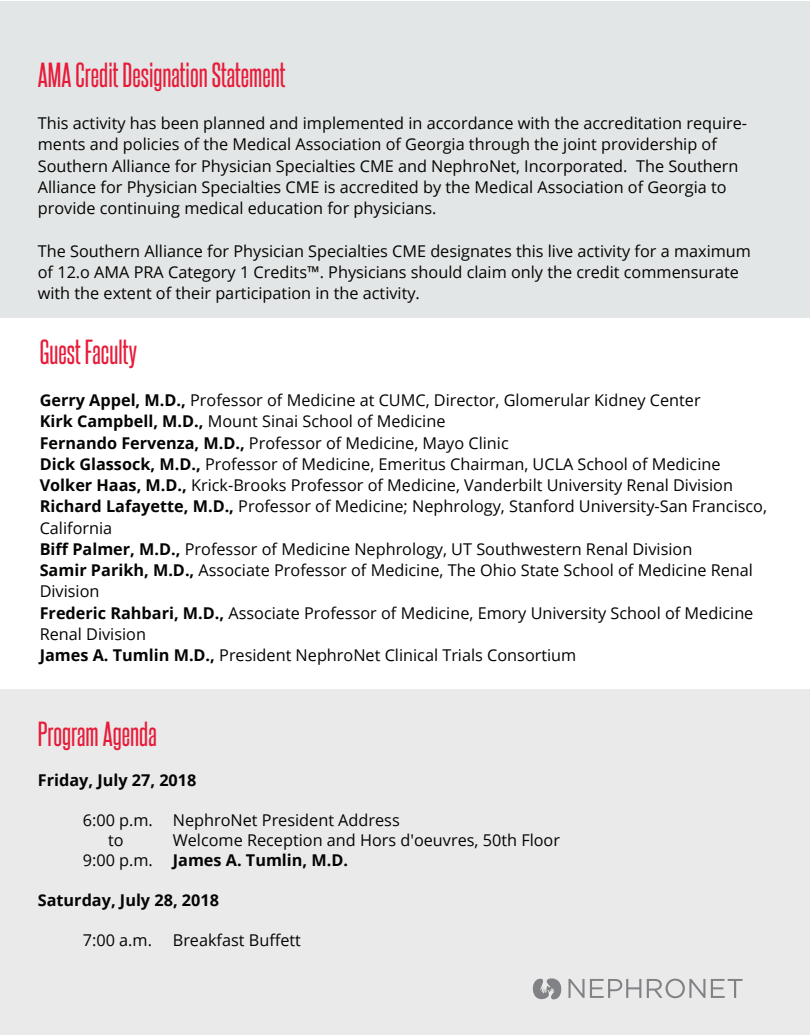
<style>
.page{position:relative;width:810px;height:1035px;background:#fff}
.page>*{position:absolute;margin:0;border:0;box-sizing:border-box;transform-origin:0 0}
.t1{font:30px "Steelfish Rg";color:#e71b39}
.t2{font:16.25px/21.2px "Open Sans";color:#040503}
.t3{font:700 16.25px "Open Sans";color:#040503}
.s1{font-weight:700}
</style>
<div class="page">
<div style="left:0;top:1px;width:810px;height:331px;background:#e3e6e6"></div>
<div style="left:0;top:319px;width:810px;height:716px;background:#fff"></div>
<div style="left:0;top:690px;width:810px;height:345px;background:#e9eae9"></div>
<svg style="left:532px;top:978px;width:30px;height:22px"></svg>
<svg style="left:568px;top:979px;width:73px;height:19px"></svg>
<svg style="left:647px;top:979px;width:58px;height:19px"></svg>
<svg style="left:711px;top:979px;width:32px;height:19px"></svg>
<h1 class="t1" style="left:38px;top:56px;width:249px">AMA Credit Designation Statement</h1>
<p class="t2" style="left:38px;top:112px;width:711px">This activity has been planned and implemented in accordance with the accreditation require&shy;ments and policies of the Medical Association of Georgia through the joint providership of Southern Alliance for Physician Specialties CME and NephroNet, Incorporated. The Southern Alliance for Physician Specialties CME is accredited by the Medical Association of Georgia to provide continuing medical education for physicians.</p>
<p class="t2" style="left:38px;top:240px;width:715px">The Southern Alliance for Physician Specialties CME designates this live activity for a maximum of 12.o AMA PRA Category 1 Credits™. Physicians should claim only the credit commensurate with the extent of their participation in the activity.</p>
<h1 class="t1" style="left:40px;top:333px;width:99px">Guest Faculty</h1>
<p class="t2" style="left:40px;top:389px;width:729px"><span class="s1">Gerry Appel, M.D.,</span> Professor of Medicine at CUMC, Director, Glomerular Kidney Center<br><span class="s1">Kirk Campbell, M.D.,</span> Mount Sinai School of Medicine<br><span class="s1">Fernando Fervenza, M.D.,</span> Professor of Medicine, Mayo Clinic<br><span class="s1">Dick Glassock, M.D.,</span> Professor of Medicine, Emeritus Chairman, UCLA School of Medicine <span class="s1">Volker Haas, M.D.,</span> Krick-Brooks Professor of Medicine, Vanderbilt University Renal Division <span class="s1">Richard Lafayette, M.D.,</span> Professor of Medicine; Nephrology, Stanford University-San Francisco, California<br><span class="s1">Biff Palmer, M.D.,</span> Professor of Medicine Nephrology, UT Southwestern Renal Division<br><span class="s1">Samir Parikh, M.D.,</span> Associate Professor of Medicine, The Ohio State School of Medicine Renal Division<br><span class="s1">Frederic Rahbari, M.D.,</span> Associate Professor of Medicine, Emory University School of Medicine Renal Division<br><span class="s1">James A. Tumlin M.D.,</span> President NephroNet Clinical Trials Consortium</p>
<h1 class="t1" style="left:38px;top:716px;width:121px">Program Agenda</h1>
<p class="t3" style="left:38px;top:769px;width:160px">Friday, July 27, 2018</p>
<p class="t2" style="left:108px;top:810px;width:293px;line-height:20px;text-indent:-25px">6:00 p.m. NephroNet President Address to</p>
<p class="t2" style="left:83px;top:830px;width:479px;line-height:20px;text-indent:90px">Welcome Reception and Hors d'oeuvres, 50th Floor<br>9:00 p.m. <span class="s1">James A. Tumlin, M.D.</span></p>
<p class="t3" style="left:38px;top:889px;width:183px">Saturday, July 28, 2018</p>
<p class="t2" style="left:83px;top:929px;width:71px">7:00 a.m.</p>
<p class="t2" style="left:173px;top:929px;width:130px">Breakfast Buffett</p>
</div>
